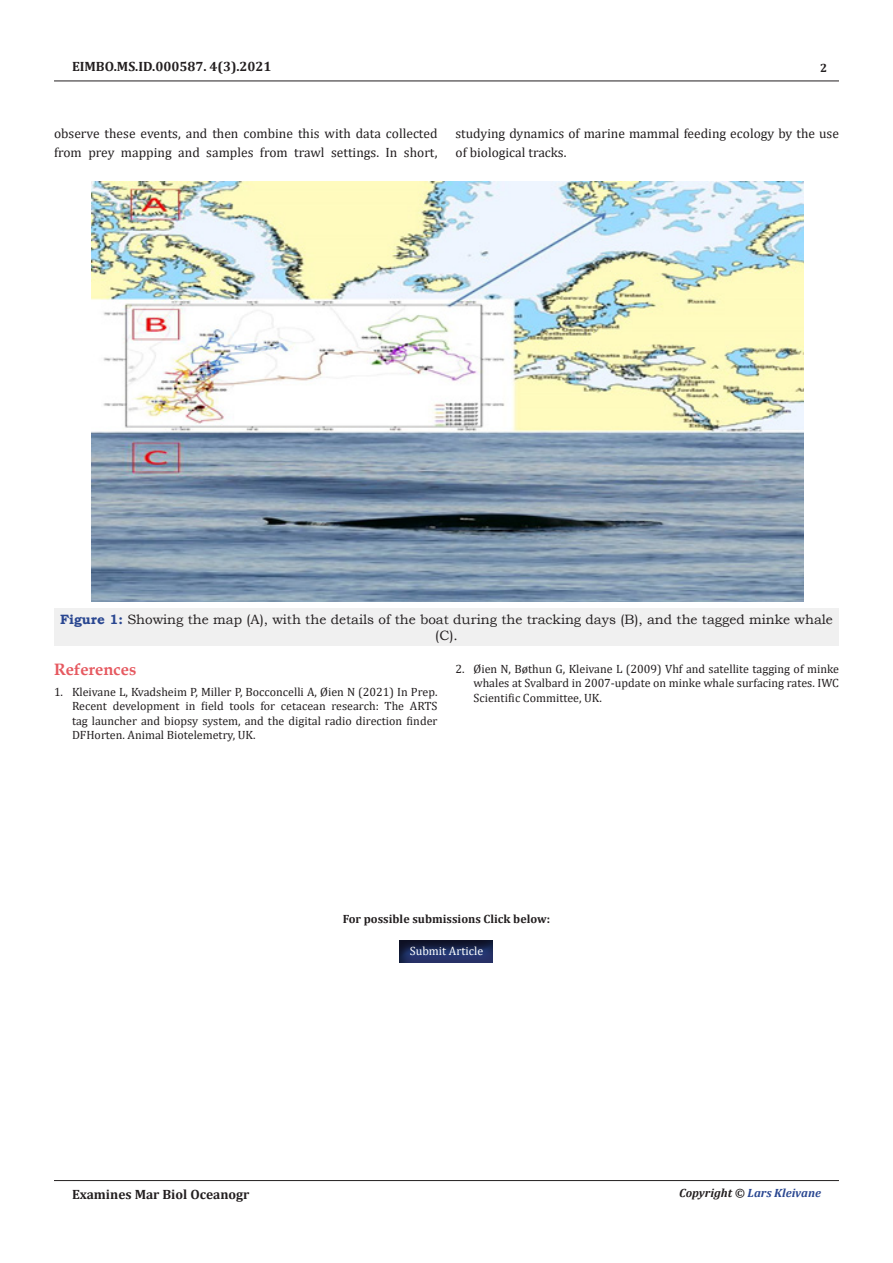
<style>
.page{position:relative;width:893px;height:1263px;background:#fff}
.page>*{position:absolute;margin:0;border:0;box-sizing:border-box;transform-origin:0 0}
.t1{font:700 16.5px "Book Antiqua";color:#e65960}
.t2{font:13.5px/18.8px "Cambria";color:#231f20}
.t3{font:13.5px/16.2px "Bookman Old Style";color:#231f20;text-align:center}
.t4{font:700 13.5px "Cambria";color:#231f20}
.t5{font:12px/14.4px "Cambria";color:#231f20;text-align:justify}
.t6{font:700 12px "Cambria";color:#231f20}
.t7{font:italic 700 12px "Cambria";color:#2a4791}
.t8{font:12px "Cambria";color:#fff}
.s1{font-weight:700;color:#2a4791}
.s2{color:#231f20}
</style>
<div class="page">
<hr style="left:54px;top:81px;width:785px;height:1px;background:#231f20">
<hr style="left:54px;top:1180px;width:785px;height:1px;background:#231f20">
<div style="left:399px;top:937px;width:96px;height:26px;background:#231f20;opacity:.75"></div>
<div style="left:54px;top:608px;width:785px;height:38px;background:#f0f0f0"></div>
<img style="left:91px;top:182px;width:712px;height:420px">
<p class="t4" style="left:72px;top:56px;width:201px">EIMBO.MS.ID.000587. 4(3).2021</p>
<p class="t6" style="left:820px;top:60px;width:9px">2</p>
<p class="t2" style="left:54px;top:124px;width:385px">observe these events, and then combine this with data collected from prey mapping and samples from trawl settings. In short,</p>
<p class="t2" style="left:455px;top:124px;width:385px">studying dynamics of marine mammal feeding ecology by the use of biological tracks.</p>
<p class="t3" style="left:60px;top:611px;width:774px"><span class="s1">Figure 1:</span> Showing the map (A), with the details of the boat during the tracking days (B), and the tagged minke whale (C).</p>
<p class="t1" style="left:54px;top:658px;width:84px">References</p>
<p class="t5" style="left:72px;top:684px;width:367px;text-indent:-18px">1. Kleivane L, Kvadsheim P, Miller P, Bocconcelli A, Øien N (2021) In Prep.<br>Recent development in field tools for cetacean research: The ARTS tag launcher and biopsy system, and the digital radio direction finder DFHorten. Animal Biotelemetry, UK.</p>
<p class="t5" style="left:473px;top:661px;width:367px;text-indent:-18px">2. Øien N, Bøthun G, Kleivane L (2009) Vhf and satellite tagging of minke whales at Svalbard in 2007-update on minke whale surfacing rates. IWC Scientific Committee, UK.</p>
<p class="t6" style="left:343px;top:911px;width:209px">For possible submissions Click below:</p>
<p class="t8" style="left:410px;top:943px;width:75px">Submit Article</p>
<p class="t4" style="left:72px;top:1185px;width:179px">Examines Mar Biol Oceanogr</p>
<p class="t7" style="left:679px;top:1184px;width:143px"><span class="s2">Copyright ©</span> Lars Kleivane</p>
</div>
